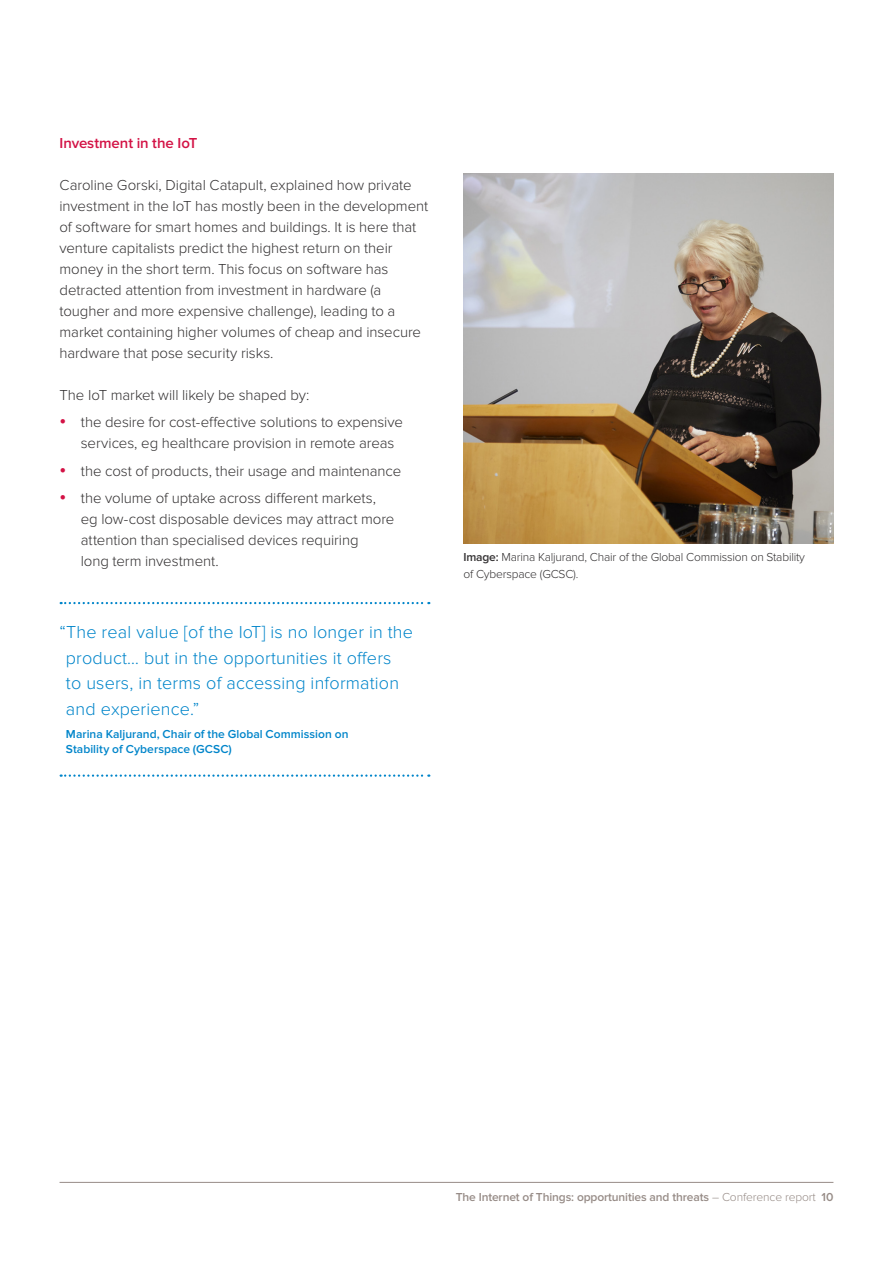
<style>
.page{position:relative;width:893px;height:1263px;background:#fff}
.page>*{position:absolute;margin:0;border:0;box-sizing:border-box;transform-origin:0 0}
.Quote_01{font:300 18px/25.5px "Proxima Nova";letter-spacing:.01em;color:#0085ca}
.body{font:300 15px/21px "Proxima Nova";letter-spacing:-.005em;color:#333132}
._2nd_title{font:600 15px "Proxima Nova";letter-spacing:-.005em;color:#d31245}
.caption_8pt{font:300 12px/16.5px "Proxima Nova";letter-spacing:-.015em;color:#333132}
.Quote_Name_2{font:600 12px/15px "Proxima Nova";letter-spacing:.005em;color:#0085ca}
.t1{font:600 12px "Proxima Nova";letter-spacing:-.01em;color:#978c87}
.s1{color:#d31245}
.s2{font-weight:600}
.s3{font-weight:300}
</style>
<div class="page">
<hr style="left:60px;top:1182px;width:773px;height:1px;background:#978c87">
<img style="left:463px;top:173px;width:370px;height:370px">
<svg style="left:61px;top:602px;width:368px;height:2px"></svg>
<svg style="left:61px;top:774px;width:368px;height:3px"></svg>
<p class="_2nd_title" style="left:60px;top:134px;width:139px">Investment in the IoT</p>
<p class="body" style="left:60px;top:175px;width:370px">Caroline Gorski, Digital Catapult, explained how private investment in the IoT has mostly been in the development of software for smart homes and buildings. It is here that venture capitalists predict the highest return on their money in the short term. This focus on software has detracted attention from investment in hardware (a tougher and more expensive challenge), leading to a market containing higher volumes of cheap and insecure hardware that pose security risks.</p>
<p class="body" style="left:60px;top:385px;width:251px">The IoT market will likely be shaped by:</p>
<p class="body" style="left:81px;top:412px;width:324px;text-indent:-21px"><span class="s1">•</span> the desire for cost-effective solutions to expensive services, eg healthcare provision in remote areas</p>
<p class="body" style="left:60px;top:460px;width:343px"><span class="s1">•</span> the cost of products, their usage and maintenance</p>
<p class="body" style="left:81px;top:488px;width:315px;text-indent:-21px"><span class="s1">•</span> the volume of uptake across different markets, eg low-cost disposable devices may attract more attention than specialised devices requiring<br>long term investment.</p>
<p class="Quote_01" style="left:66px;top:620px;width:349px;text-indent:-6px">“The real value [of the IoT] is no longer in the product… but in the opportunities it offers<br>to users, in terms of accessing information and experience.”</p>
<p class="Quote_Name_2" style="left:66px;top:727px;width:284px">Marina Kaljurand, Chair of the Global Commission on<br>Stability of Cyberspace (GCSC)</p>
<p class="caption_8pt" style="left:463px;top:549px;width:343px"><span class="s2">Image:</span> Marina Kaljurand, Chair of the Global Commission on Stability of Cyberspace (GCSC).</p>
<p class="t1" style="left:456px;top:1190px;width:379px">The Internet of Things: opportunities and threats <span class="s3">– Conference report</span> 10</p>
</div>
